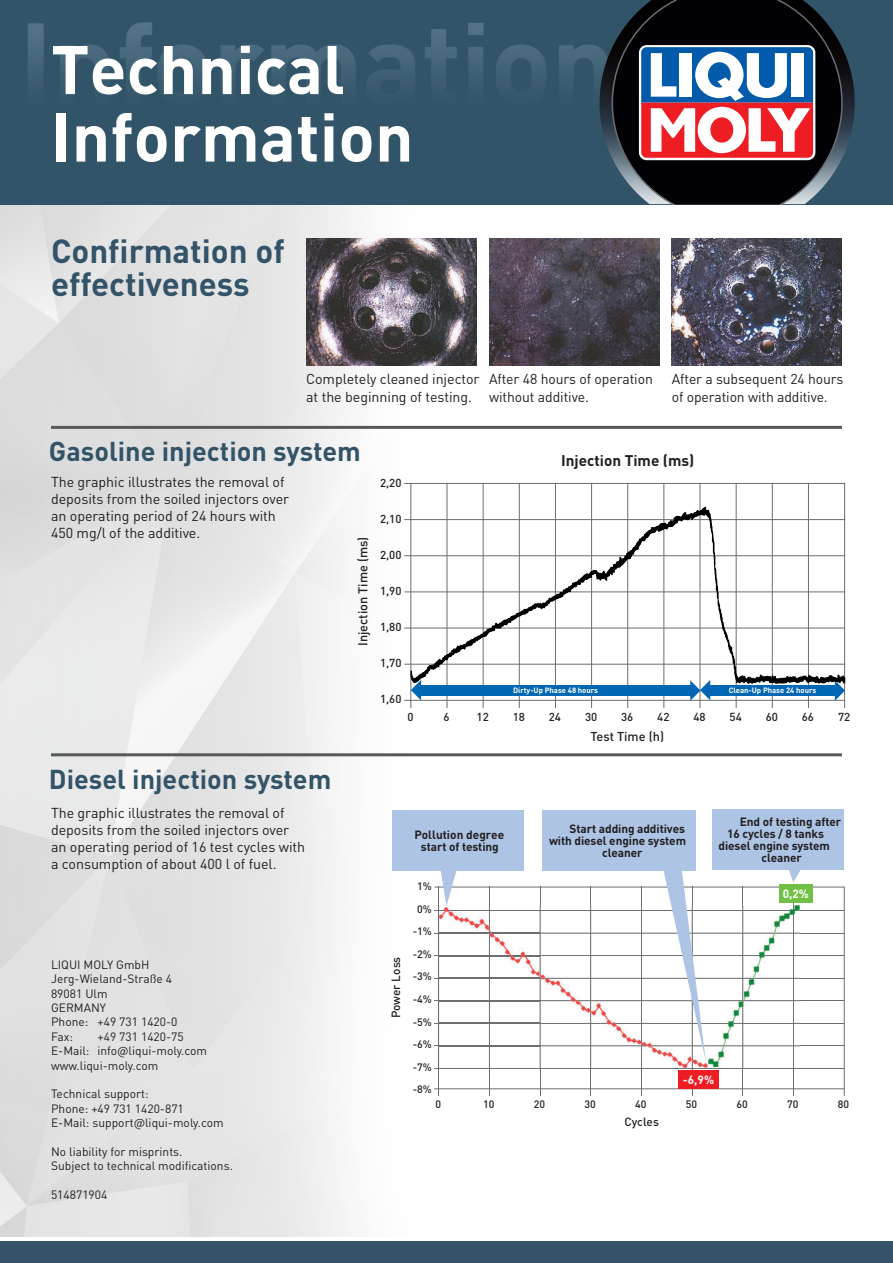
<style>
.page{position:relative;width:893px;height:1263px;background:#fff}
.page>*{position:absolute;margin:0;border:0;box-sizing:border-box;transform-origin:0 0}
.t1{font:67.5px/67.5px "DIN Bold";color:#fff}
.t2{font:700 33px/33px "DIN Pro";color:#325368}
.t3{font:700 27px "DIN Pro";color:#325368}
.t4{font:700 15.3px "DIN Pro";color:#231f20}
.t5{font:14.25px/17.1px "DIN Pro";letter-spacing:-.005em;color:#231f20}
.t6{font:500 12.75px "DIN Pro";color:#231f20}
.t7{font:12px/14.4px "DIN Pro";color:#231f20}
.t8{font:700 11.85px/11.9px "DIN Pro";letter-spacing:-.01em;color:#231f20;text-align:center}
.t9{font:500 11.85px "DIN Pro";color:#231f20}
.t10{font:700 11.85px "DIN Pro";color:#fff}
.t11{font:500 11.55px "DIN Pro";color:#231f20}
.t12{font:500 10.65px/21.8px "DIN Pro";color:#231f20}
.t13{font:700 7.65px "DIN Pro";color:#fff}
</style>
<div class="page">
<img style="left:0;top:204px;width:880px;height:1032px">
<hr style="left:404px;top:483px;width:441px;height:1px;background:#6c6d70">
<hr style="left:404px;top:519px;width:441px;height:1px;background:#6c6d70">
<hr style="left:844px;top:483px;width:1px;height:225px;background:#6c6d70">
<hr style="left:808px;top:483px;width:1px;height:225px;background:#6c6d70">
<hr style="left:772px;top:483px;width:1px;height:225px;background:#6c6d70">
<hr style="left:736px;top:483px;width:1px;height:225px;background:#6c6d70">
<hr style="left:700px;top:483px;width:1px;height:225px;background:#6c6d70">
<hr style="left:663px;top:483px;width:1px;height:225px;background:#6c6d70">
<hr style="left:627px;top:483px;width:1px;height:225px;background:#6c6d70">
<hr style="left:591px;top:483px;width:1px;height:225px;background:#6c6d70">
<hr style="left:555px;top:483px;width:1px;height:225px;background:#6c6d70">
<hr style="left:519px;top:483px;width:1px;height:225px;background:#6c6d70">
<hr style="left:483px;top:483px;width:1px;height:225px;background:#6c6d70">
<hr style="left:447px;top:483px;width:1px;height:225px;background:#6c6d70">
<hr style="left:410px;top:483px;width:1px;height:225px;background:#6c6d70">
<hr style="left:404px;top:555px;width:441px;height:1px;background:#6c6d70">
<hr style="left:404px;top:591px;width:441px;height:1px;background:#6c6d70">
<hr style="left:404px;top:628px;width:441px;height:1px;background:#6c6d70">
<hr style="left:404px;top:664px;width:441px;height:1px;background:#6c6d70">
<hr style="left:404px;top:700px;width:441px;height:1px;background:#6c6d70">
<div style="left:420px;top:685px;width:274px;height:10px;background:#0166b3"></div>
<div style="left:709px;top:685px;width:128px;height:10px;background:#0166b3"></div>
<svg style="left:411px;top:683px;width:10px;height:17px"></svg>
<svg style="left:690px;top:683px;width:20px;height:18px"></svg>
<svg style="left:835px;top:683px;width:10px;height:18px"></svg>
<img style="left:411px;top:506px;width:434px;height:177px">
<hr style="left:434px;top:887px;width:410px;height:1px;background:#6c6d70">
<hr style="left:434px;top:933px;width:410px;height:1px;background:#6c6d70">
<hr style="left:434px;top:978px;width:410px;height:1px;background:#6c6d70">
<hr style="left:434px;top:1023px;width:410px;height:1px;background:#6c6d70">
<hr style="left:434px;top:1068px;width:410px;height:1px;background:#6c6d70">
<hr style="left:434px;top:910px;width:410px;height:1px;background:#6c6d70">
<hr style="left:434px;top:955px;width:410px;height:1px;background:#6c6d70">
<hr style="left:434px;top:1000px;width:410px;height:1px;background:#6c6d70">
<hr style="left:434px;top:1045px;width:410px;height:1px;background:#6c6d70">
<hr style="left:844px;top:887px;width:1px;height:209px;background:#6c6d70">
<hr style="left:793px;top:887px;width:1px;height:209px;background:#6c6d70">
<hr style="left:742px;top:887px;width:1px;height:209px;background:#6c6d70">
<hr style="left:692px;top:887px;width:1px;height:209px;background:#6c6d70">
<hr style="left:641px;top:887px;width:1px;height:209px;background:#6c6d70">
<hr style="left:590px;top:887px;width:1px;height:209px;background:#6c6d70">
<hr style="left:540px;top:887px;width:1px;height:209px;background:#6c6d70">
<hr style="left:489px;top:887px;width:1px;height:209px;background:#6c6d70">
<hr style="left:438px;top:887px;width:1px;height:209px;background:#6c6d70">
<hr style="left:434px;top:1088px;width:410px;height:1px;background:#6c6d70">
<div style="left:678px;top:1070px;width:41px;height:18px;background:#ee1d23"></div>
<div style="left:779px;top:884px;width:34px;height:18px;background:#71bf44"></div>
<div style="left:392px;top:810px;width:131px;height:61px;background:#adc4e5"></div>
<div style="left:713px;top:809px;width:131px;height:61px;background:#adc4e5"></div>
<div style="left:542px;top:810px;width:154px;height:61px;background:#adc4e5"></div>
<img style="left:438px;top:905px;width:362px;height:164px">
<img style="left:439px;top:933px;width:361px;height:1px">
<img style="left:439px;top:978px;width:361px;height:1px">
<img style="left:439px;top:1023px;width:361px;height:1px">
<img style="left:458px;top:910px;width:342px;height:1px">
<img style="left:439px;top:955px;width:361px;height:1px">
<img style="left:439px;top:1000px;width:361px;height:1px">
<img style="left:439px;top:1045px;width:361px;height:1px">
<img style="left:793px;top:905px;width:1px;height:164px">
<img style="left:742px;top:905px;width:1px;height:164px">
<img style="left:641px;top:905px;width:1px;height:164px">
<img style="left:590px;top:905px;width:1px;height:164px">
<img style="left:439px;top:1068px;width:101px;height:1px">
<img style="left:540px;top:905px;width:1px;height:164px">
<img style="left:489px;top:905px;width:1px;height:164px">
<svg style="left:438px;top:871px;width:20px;height:40px"></svg>
<svg style="left:786px;top:870px;width:19px;height:12px"></svg>
<svg style="left:662px;top:863px;width:44px;height:199px"></svg>
<img style="left:306px;top:238px;width:170px;height:128px">
<img style="left:489px;top:238px;width:170px;height:128px">
<img style="left:672px;top:238px;width:170px;height:128px">
<div style="left:0;top:1242px;width:893px;height:21px;background:#325368"></div>
<img style="left:0;top:0;width:893px;height:204px">
<img style="left:600px;top:0;width:255px;height:204px">
<svg style="left:611px;top:0;width:232px;height:204px"></svg>
<svg style="left:639px;top:45px;width:176px;height:115px"></svg>
<svg style="left:641px;top:47px;width:172px;height:111px"></svg>
<hr style="left:51px;top:426px;width:791px;height:3px;background:#57585a">
<hr style="left:51px;top:753px;width:791px;height:3px;background:#57585a">
<h1 class="t1" style="left:51px;top:33px;width:364px">Technical<br>Information</h1>
<h2 class="t2" style="left:51px;top:231px;width:235px">Confirmation of effectiveness</h2>
<p class="t5" style="left:306px;top:369px;width:175px">Completely cleaned injector at the beginning of testing.</p>
<p class="t5" style="left:489px;top:369px;width:165px">After 48 hours of operation without additive.</p>
<p class="t5" style="left:672px;top:369px;width:173px">After a subsequent 24 hours of operation with additive.</p>
<h3 class="t3" style="left:49px;top:429px;width:313px">Gasoline injection system</h3>
<p class="t4" style="left:561px;top:447px;width:135px">Injection Time (ms)</p>
<p class="t5" style="left:51px;top:472px;width:240px">The graphic illustrates the removal of deposits from the soiled injectors over an operating period of 24 hours with 450 mg/l of the additive.</p>
<h3 class="t3" style="left:49px;top:757px;width:284px">Diesel injection system</h3>
<p class="t5" style="left:51px;top:803px;width:256px">The graphic illustrates the removal of deposits from the soiled injectors over an operating period of 16 test cycles with a consumption of about 400 l of fuel.</p>
<p class="t7" style="left:51px;top:956px;width:128px">LIQUI MOLY GmbH<br>Jerg-Wieland-Straße 4<br>89081 Ulm<br>GERMANY<br>Phone: +49 731 1420-0<br>Fax:</p>
<p class="t7" style="left:51px;top:1028px;width:158px;text-indent:46px">+49 731 1420-75<br>E-Mail: info@liqui-moly.com www.liqui-moly.com</p>
<p class="t7" style="left:51px;top:1086px;width:174px">Technical support:<br>Phone: +49 731 1420-871<br>E-Mail: support@liqui-moly.com</p>
<p class="t7" style="left:51px;top:1143px;width:183px">No liability for misprints.<br>Subject to technical modifications.</p>
<p class="t7" style="left:51px;top:1186px;width:58px">514871904</p>
<p class="t6" style="left:352px;top:646px;width:111px;rotate:-90deg">Injection Time (ms)</p>
<p class="t11" style="left:380px;top:473px;width:23px">2,20</p>
<p class="t11" style="left:380px;top:509px;width:23px">2,10</p>
<p class="t11" style="left:380px;top:545px;width:23px">2,00</p>
<p class="t11" style="left:380px;top:581px;width:23px">1,90</p>
<p class="t11" style="left:380px;top:617px;width:23px">1,80</p>
<p class="t11" style="left:380px;top:654px;width:23px">1,70</p>
<p class="t11" style="left:380px;top:690px;width:23px">1,60</p>
<p class="t13" style="left:513px;top:683px;width:86px">Dirty-Up Phase 48 hours</p>
<p class="t13" style="left:729px;top:683px;width:89px">Clean-Up Phase 24 hours</p>
<p class="t11" style="left:407px;top:708px;width:8px">0</p>
<p class="t11" style="left:443px;top:708px;width:8px">6</p>
<p class="t11" style="left:477px;top:708px;width:14px">12</p>
<p class="t11" style="left:513px;top:708px;width:14px">18</p>
<p class="t11" style="left:549px;top:708px;width:14px">24</p>
<p class="t11" style="left:585px;top:708px;width:14px">30</p>
<p class="t11" style="left:621px;top:708px;width:14px">36</p>
<p class="t11" style="left:657px;top:708px;width:14px">42</p>
<p class="t11" style="left:693px;top:708px;width:14px">48</p>
<p class="t11" style="left:730px;top:708px;width:14px">54</p>
<p class="t11" style="left:766px;top:708px;width:14px">60</p>
<p class="t11" style="left:802px;top:708px;width:14px">66</p>
<p class="t11" style="left:838px;top:708px;width:14px">72</p>
<p class="t6" style="left:590px;top:725px;width:75px">Test Time (h)</p>
<p class="t9" style="left:386px;top:1018px;width:63px;rotate:-90deg">Power Loss</p>
<p class="t8" style="left:414px;top:827px;width:91px">Pollution degree start of testing</p>
<p class="t12" style="left:417px;top:874px;width:16px">1%</p>
<p class="t12" style="left:413px;top:919px;width:21px">-1%</p>
<p class="t12" style="left:413px;top:964px;width:21px">-3%</p>
<p class="t12" style="left:413px;top:1010px;width:21px">-5%</p>
<p class="t12" style="left:413px;top:1055px;width:21px">-7% -8%</p>
<p class="t12" style="left:417px;top:897px;width:16px">0%</p>
<p class="t12" style="left:413px;top:942px;width:21px">-2%</p>
<p class="t12" style="left:413px;top:987px;width:21px">-4%</p>
<p class="t12" style="left:413px;top:1032px;width:21px">-6%</p>
<p class="t8" style="left:570px;top:821px;width:117px">Start adding additives</p>
<p class="t8" style="left:549px;top:833px;width:139px">with diesel engine system</p>
<p class="t8" style="left:602px;top:845px;width:42px">cleaner</p>
<p class="t8" style="left:740px;top:815px;width:103px">End of testing after</p>
<p class="t8" style="left:727px;top:826px;width:98px">16 cycles / 8 tanks</p>
<p class="t8" style="left:718px;top:838px;width:113px">diesel engine system</p>
<p class="t8" style="left:761px;top:850px;width:42px">cleaner</p>
<p class="t10" style="left:783px;top:884px;width:28px">0,2%</p>
<p class="t10" style="left:683px;top:1070px;width:33px">-6,9%</p>
<p class="t12" style="left:483px;top:1092px;width:13px">10</p>
<p class="t12" style="left:534px;top:1092px;width:13px">20</p>
<p class="t12" style="left:584px;top:1092px;width:13px">30</p>
<p class="t12" style="left:686px;top:1092px;width:13px">50</p>
<p class="t12" style="left:736px;top:1092px;width:13px">60</p>
<p class="t12" style="left:787px;top:1092px;width:13px">70</p>
<p class="t12" style="left:435px;top:1092px;width:7px">0</p>
<p class="t12" style="left:635px;top:1092px;width:13px">40</p>
<p class="t12" style="left:838px;top:1092px;width:13px">80</p>
<p class="t9" style="left:624px;top:1112px;width:36px">Cycles</p>
</div>
